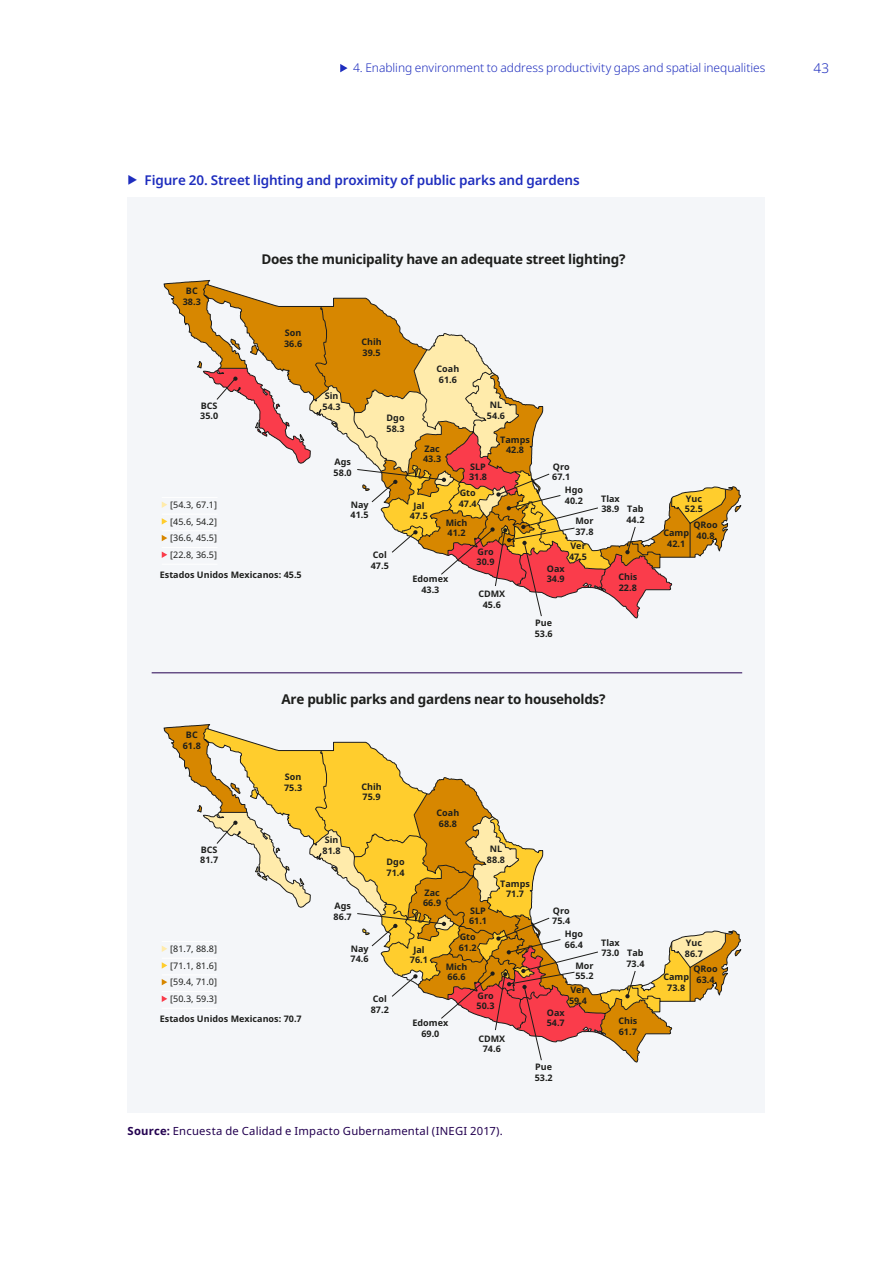
<style>
.page{position:relative;width:893px;height:1263px;background:#fff}
.page>*{position:absolute;margin:0;border:0;box-sizing:border-box;transform-origin:0 0}
.t1{font:700 13.5px "Noto Sans";letter-spacing:-.02em;color:#1d1e1c}
.t2{font:600 13.5px "Noto Sans";letter-spacing:-.01em;color:#1e2dbe}
.t3{font:300 13.5px "Noto Sans";color:#1e2dbe}
.t4{font:300 12px "Noto Sans";letter-spacing:-.005em;color:#1e2dbe}
.t5{font:11.25px "Noto Sans";letter-spacing:.02em;color:#230050}
.t6{font:700 9px/10.5px "Noto Sans";letter-spacing:.005em;color:#1d1e1c}
.t7{font:9px/16.6px "Noto Sans";letter-spacing:.005em;color:#1d1e1c;text-align:justify}
.s1{font-weight:700}
</style>
<div class="page">
<svg style="left:340px;top:64px;width:8px;height:8px"></svg>
<div style="left:128px;top:197px;width:637px;height:915px;background:#f4f6f9"></div>
<svg style="left:162px;top:280px;width:579px;height:338px"></svg>
<svg style="left:162px;top:724px;width:579px;height:338px"></svg>
<hr style="left:152px;top:672px;width:590px;height:1px;background:#230050">
<h2 class="t4" style="left:353px;top:60px;width:414px">4. Enabling environment to address productivity gaps and spatial inequalities</h2>
<h1 class="t3" style="left:814px;top:59px;width:17px">43</h1>
<h1 class="t2" style="left:145px;top:170px;width:437px">Figure 20. Street lighting and proximity of public parks and gardens</h1>
<p class="t6" style="left:183px;top:287px;width:20px;text-align:center">BC<br>38.3</p>
<h1 class="t1" style="left:261px;top:254px;width:366px">Does the municipality have an adequate street lighting?</h1>
<p class="t6" style="left:284px;top:328px;width:20px">Son<br>36.6</p>
<p class="t6" style="left:361px;top:338px;width:22px">Chih<br>39.5</p>
<p class="t6" style="left:436px;top:365px;width:24px">Coah<br>61.6</p>
<p class="t6" style="left:200px;top:401px;width:20px">BCS<br>35.0</p>
<p class="t7" style="left:170px;top:497px;width:48px">[54.3, 67.1] [45.6, 54.2] [36.6, 45.5] [22.8, 36.5]</p>
<p class="t6" style="left:160px;top:571px;width:143px">Estados Unidos Mexicanos: 45.5</p>
<p class="t6" style="left:323px;top:392px;width:20px">Sin<br>54.3</p>
<p class="t6" style="left:334px;top:458px;width:20px">Ags<br>58.0</p>
<p class="t6" style="left:351px;top:500px;width:20px">Nay<br>41.5</p>
<p class="t6" style="left:487px;top:401px;width:20px;text-align:center">NL<br>54.6</p>
<p class="t6" style="left:500px;top:435px;width:31px;text-align:center">Tamps<br>42.8</p>
<p class="t6" style="left:387px;top:413px;width:20px">Dgo<br>58.3</p>
<p class="t6" style="left:423px;top:444px;width:20px">Zac<br>43.3</p>
<p class="t6" style="left:410px;top:501px;width:20px;text-align:center">Jal<br>47.5</p>
<p class="t6" style="left:469px;top:462px;width:20px">SLP<br>31.8</p>
<p class="t6" style="left:459px;top:488px;width:20px">Gto<br>47.4</p>
<p class="t6" style="left:446px;top:518px;width:23px">Mich<br>41.2</p>
<p class="t6" style="left:371px;top:550px;width:20px">Col<br>47.5</p>
<p class="t6" style="left:412px;top:574px;width:37px;text-align:center">Edomex<br>43.3</p>
<p class="t6" style="left:477px;top:547px;width:20px">Gro<br>30.9</p>
<p class="t6" style="left:478px;top:590px;width:28px;text-align:center">CDMX<br>45.6</p>
<p class="t6" style="left:552px;top:462px;width:20px">Qro<br>67.1</p>
<p class="t6" style="left:565px;top:485px;width:20px">Hgo<br>40.2</p>
<p class="t6" style="left:575px;top:517px;width:20px">Mor<br>37.8</p>
<p class="t6" style="left:601px;top:494px;width:20px">Tlax</p>
<p class="t6" style="left:601px;top:505px;width:44px">38.9 Tab</p>
<p class="t6" style="left:626px;top:515px;width:20px">44.2</p>
<p class="t6" style="left:569px;top:542px;width:20px">Ver<br>47.5</p>
<p class="t6" style="left:547px;top:564px;width:20px">Oax<br>34.9</p>
<p class="t6" style="left:618px;top:572px;width:20px">Chis<br>22.8</p>
<p class="t6" style="left:535px;top:619px;width:20px">Pue<br>53.6</p>
<p class="t6" style="left:685px;top:494px;width:20px">Yuc<br>52.5</p>
<p class="t6" style="left:663px;top:528px;width:27px;text-align:center">Camp<br>42.1</p>
<p class="t6" style="left:693px;top:520px;width:26px;text-align:center">QRoo<br>40.8</p>
<p class="t6" style="left:183px;top:731px;width:20px;text-align:center">BC<br>61.8</p>
<h1 class="t1" style="left:281px;top:694px;width:326px">Are public parks and gardens near to households?</h1>
<p class="t6" style="left:284px;top:772px;width:20px">Son<br>75.3</p>
<p class="t6" style="left:361px;top:782px;width:22px">Chih<br>75.9</p>
<p class="t6" style="left:436px;top:809px;width:24px">Coah<br>68.8</p>
<p class="t6" style="left:200px;top:845px;width:20px">BCS<br>81.7</p>
<p class="t7" style="left:170px;top:941px;width:48px">[81.7, 88.8] [71.1, 81.6] [59.4, 71.0] [50.3, 59.3]</p>
<p class="t6" style="left:160px;top:1015px;width:143px">Estados Unidos Mexicanos: 70.7</p>
<p class="t6" style="left:323px;top:836px;width:20px">Sin<br>81.8</p>
<p class="t6" style="left:334px;top:902px;width:20px">Ags<br>86.7</p>
<p class="t6" style="left:351px;top:944px;width:20px">Nay<br>74.6</p>
<p class="t6" style="left:487px;top:845px;width:20px;text-align:center">NL<br>88.8</p>
<p class="t6" style="left:500px;top:879px;width:31px;text-align:center">Tamps<br>71.7</p>
<p class="t6" style="left:387px;top:858px;width:20px">Dgo<br>71.4</p>
<p class="t6" style="left:423px;top:888px;width:20px">Zac<br>66.9</p>
<p class="t6" style="left:410px;top:945px;width:20px;text-align:center">Jal<br>76.1</p>
<p class="t6" style="left:469px;top:906px;width:20px">SLP<br>61.1</p>
<p class="t6" style="left:459px;top:932px;width:20px">Gto<br>61.2</p>
<p class="t6" style="left:446px;top:962px;width:23px">Mich<br>66.6</p>
<p class="t6" style="left:371px;top:994px;width:20px">Col<br>87.2</p>
<p class="t6" style="left:412px;top:1018px;width:37px;text-align:center">Edomex<br>69.0</p>
<p class="t6" style="left:477px;top:991px;width:20px">Gro<br>50.3</p>
<p class="t6" style="left:478px;top:1034px;width:28px;text-align:center">CDMX<br>74.6</p>
<p class="t6" style="left:552px;top:906px;width:20px">Qro<br>75.4</p>
<p class="t6" style="left:565px;top:929px;width:20px">Hgo<br>66.4</p>
<p class="t6" style="left:575px;top:961px;width:20px">Mor<br>55.2</p>
<p class="t6" style="left:601px;top:938px;width:20px">Tlax</p>
<p class="t6" style="left:601px;top:949px;width:44px">73.0 Tab</p>
<p class="t6" style="left:626px;top:959px;width:20px">73.4</p>
<p class="t6" style="left:569px;top:986px;width:20px">Ver<br>59.4</p>
<p class="t6" style="left:547px;top:1008px;width:20px">Oax<br>54.7</p>
<p class="t6" style="left:618px;top:1017px;width:20px">Chis<br>61.7</p>
<p class="t6" style="left:535px;top:1063px;width:20px">Pue<br>53.2</p>
<p class="t5" style="left:128px;top:1123px;width:377px"><span class="s1">Source:</span> Encuesta de Calidad e Impacto Gubernamental (INEGI 2017).</p>
<p class="t6" style="left:685px;top:938px;width:20px">Yuc<br>86.7</p>
<p class="t6" style="left:663px;top:972px;width:27px;text-align:center">Camp<br>73.8</p>
<p class="t6" style="left:693px;top:964px;width:26px;text-align:center">QRoo<br>63.4</p>
</div>
